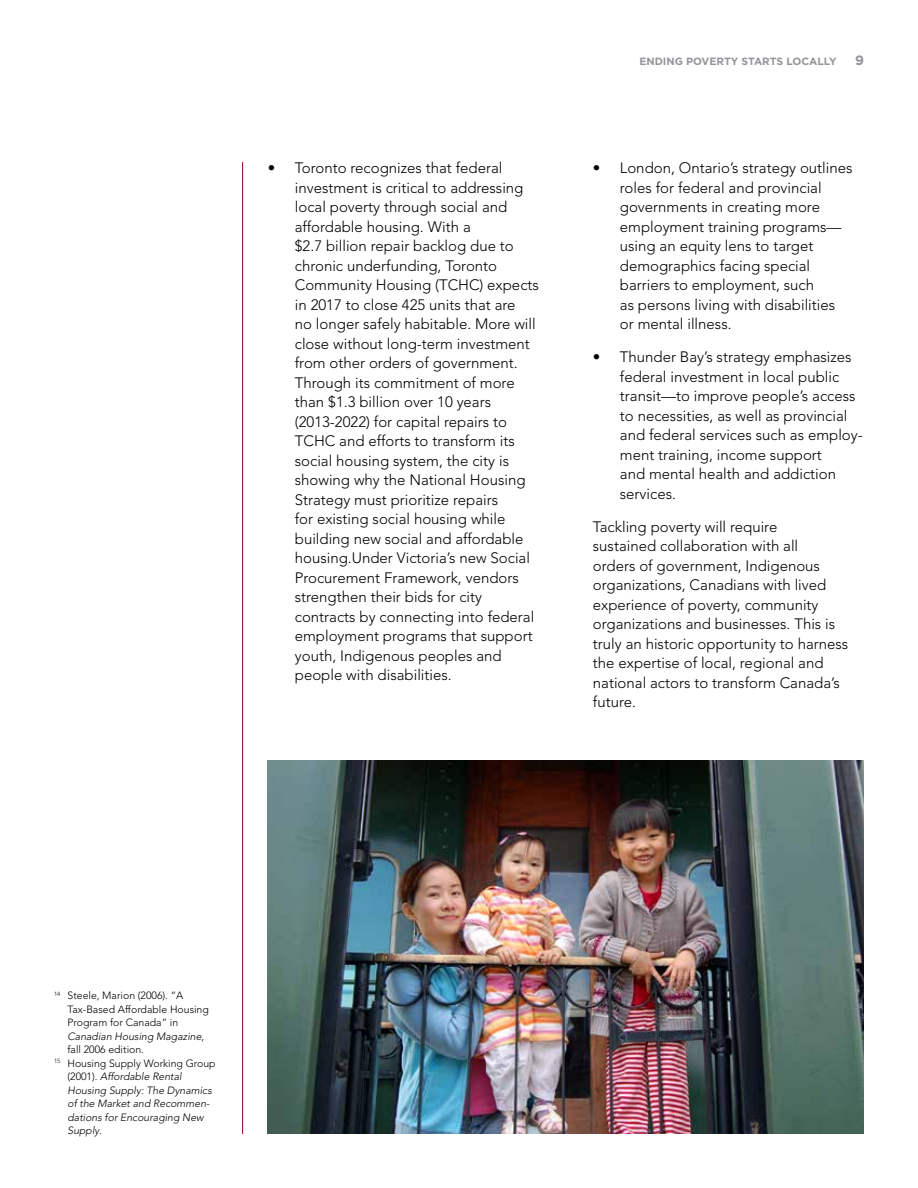
<style>
.page{position:relative;width:918px;height:1188px;background:#fff}
.page>*{position:absolute;margin:0;border:0;box-sizing:border-box;transform-origin:0 0}
.Copy{font:300 15px/19.5px "Avenir";color:#000}
.t1{font:700 13.5px "Gotham";color:#939598}
.Footnote{font:italic 300 10.5px/13.5px "Avenir";color:#000}
.Footnote-2{font:300 10.5px/13.5px "Avenir";color:#000}
.t2{font:700 10.5px "Gotham";color:#939598}
.s1{font-style:italic}
.s2{font-style:normal}
</style>
<div class="page">
<hr style="left:242px;top:162px;width:1px;height:972px;background:#860038">
<img style="left:268px;top:760px;width:596px;height:374px">
<p class="t2" style="left:639px;top:55px;width:199px">ENDING POVERTY STARTS LOCALLY</p>
<p class="t1" style="left:855px;top:53px;width:10px">9</p>
<p class="Copy" style="left:295px;top:158px;width:246px;text-indent:-27px">• Toronto recognizes that federal investment is critical to addressing local poverty through social and affordable housing. With a<br>$2.7 billion repair backlog due to chronic underfunding, Toronto Community Housing (TCHC) expects in 2017 to close 425 units that are<br>no longer safely habitable. More will close without long-term investment from other orders of government.<br>Through its commitment of more than $1.3 billion over 10 years (2013-2022) for capital repairs to TCHC and efforts to transform its social housing system, the city is showing why the National Housing Strategy must prioritize repairs<br>for existing social housing while building new social and affordable housing.Under Victoria’s new Social Procurement Framework, vendors strengthen their bids for city contracts by connecting into federal employment programs that support youth, Indigenous peoples and people with disabilities.</p>
<p class="Copy" style="left:620px;top:158px;width:234px;text-indent:-27px">• London, Ontario’s strategy outlines roles for federal and provincial governments in creating more employment training programs— using an equity lens to target demographics facing special barriers to employment, such<br>as persons living with disabilities or mental illness.</p>
<p class="Copy" style="left:620px;top:347px;width:244px;text-indent:-27px">• Thunder Bay’s strategy emphasizes federal investment in local public transit—to improve people’s access to necessities, as well as provincial and federal services such as employ&shy;ment training, income support<br>and mental health and addiction services.</p>
<p class="Copy" style="left:593px;top:517px;width:257px">Tackling poverty will require<br>sustained collaboration with all<br>orders of government, Indigenous organizations, Canadians with lived experience of poverty, community organizations and businesses. This is truly an historic opportunity to harness the expertise of local, regional and national actors to transform Canada’s future.</p>
<p class="Footnote-2" style="left:68px;top:989px;width:143px;text-indent:-14px"><sup>14</sup> Steele, Marion (2006). “A<br>Tax-Based Affordable Housing<br>Program for Canada” in<br><span class="s1">Canadian Housing Magazine</span>, fall 2006 edition.</p>
<p class="Footnote" style="left:68px;top:1056px;width:150px;text-indent:-14px"><sup>15</sup> <span class="s2">Housing Supply Working Group (2001).</span> Affordable Rental<br>Housing Supply: The Dynamics of the Market and Recommen&shy;dations for Encouraging New<br>Supply<span class="s2">.</span></p>
</div>
